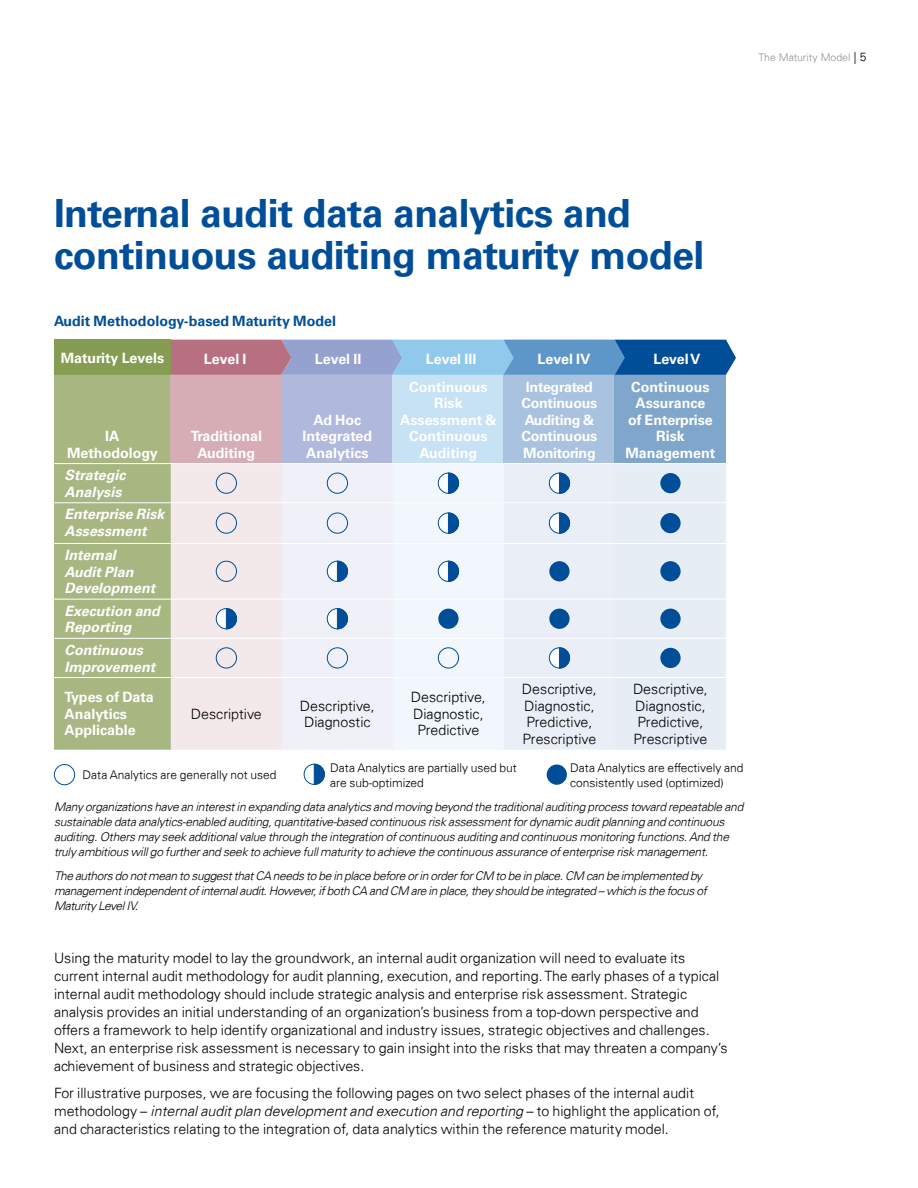
<style>
.page{position:relative;width:918px;height:1188px;background:#fff}
.page>*{position:absolute;margin:0;border:0;box-sizing:border-box;transform-origin:0 0}
.Heading_26pt{font:700 39px/42px "Univers 65";letter-spacing:-.015em;color:#004e98}
.Bodycopy_9_5pt{font:300 14.25px/16.5px "Univers 45";color:#000}
.Bodycopy_9_5pt-2{font:700 14.25px/16.5px "Univers 65";color:#fff;text-align:center}
.Bodycopy_9_5pt-3{font:italic 700 14.25px/16.5px "Univers 65";color:#fff}
.Bodycopy_9_5pt-4{font:700 14.25px/16.5px "Univers 65";letter-spacing:-.02em;color:#fff;text-align:center}
.Sub-heading_9_5pt{font:700 14.25px "Univers 65";color:#004e98}
.Sub-heading_9_5pt-2{font:700 14.25px "Univers 65";color:#fff}
.Bodycopy_9_5pt-5{font:italic 300 12px/15px "Univers 45";letter-spacing:-.02em;color:#000}
.Bodycopy_9_5pt-6{font:300 12px/15px "Univers 45";color:#000}
.t1{font:300 10.5px "Univers 45";color:#919195}
.s1{font-size:12px;color:#000}
.s2{font-style:italic}
</style>
<div class="page">
<svg style="left:171px;top:340px;width:565px;height:35px;background:#748db9"></svg>
<div style="left:54px;top:340px;width:117px;height:35px;background:#859c52"></div>
<div style="left:54px;top:375px;width:117px;height:375px;background:#a8b782"></div>
<div style="left:171px;top:375px;width:111px;height:89px;background:#d6adb5"></div>
<div style="left:282px;top:375px;width:111px;height:89px;background:#b0b9dc"></div>
<div style="left:393px;top:375px;width:111px;height:89px;background:#c7e1f5"></div>
<div style="left:504px;top:375px;width:111px;height:89px;background:#a8c2e0"></div>
<div style="left:615px;top:375px;width:111px;height:89px;background:#80a7cb"></div>
<hr style="left:54px;top:463px;width:117px;height:1px;background:#fff">
<hr style="left:171px;top:463px;width:111px;height:1px;background:#fff">
<hr style="left:282px;top:463px;width:111px;height:1px;background:#fff">
<hr style="left:393px;top:463px;width:111px;height:1px;background:#fff">
<hr style="left:504px;top:463px;width:111px;height:1px;background:#fff">
<hr style="left:615px;top:463px;width:111px;height:1px;background:#fff">
<hr style="left:54px;top:502px;width:117px;height:1px;background:#fff">
<hr style="left:54px;top:543px;width:117px;height:1px;background:#fff">
<hr style="left:54px;top:599px;width:117px;height:1px;background:#fff">
<hr style="left:54px;top:638px;width:117px;height:1px;background:#fff">
<hr style="left:54px;top:677px;width:117px;height:1px;background:#fff">
<svg style="left:171px;top:464px;width:555px;height:286px"></svg>
<div style="left:660px;top:648px;width:21px;height:20px;background:#004e98;border-radius:50%"></div>
<div style="left:54px;top:764px;width:21px;height:21px;border:1px solid #004e98;border-radius:50%"></div>
<div style="left:547px;top:765px;width:20px;height:20px;background:#004e98;border-radius:50%"></div>
<svg style="left:304px;top:764px;width:21px;height:21px"></svg>
<svg style="left:314px;top:763px;width:11px;height:22px"></svg>
<p class="t1" style="left:759px;top:51px;width:109px">The Maturity Model <span class="s1">| 5</span></p>
<p class="Heading_26pt" style="left:54px;top:193px;width:652px">Internal audit data analytics and continuous auditing maturity model</p>
<p class="Sub-heading_9_5pt" style="left:54px;top:312px;width:284px">Audit Methodology-based Maturity Model</p>
<p class="Bodycopy_9_5pt-2" style="left:61px;top:349px;width:105px">Maturity Levels</p>
<p class="Sub-heading_9_5pt-2" style="left:204px;top:350px;width:44px">Level I</p>
<p class="Sub-heading_9_5pt-2" style="left:315px;top:350px;width:48px">Level II</p>
<p class="Sub-heading_9_5pt-2" style="left:426px;top:350px;width:52px">Level III</p>
<p class="Sub-heading_9_5pt-2" style="left:538px;top:350px;width:54px">Level IV</p>
<p class="Sub-heading_9_5pt-2" style="left:653px;top:350px;width:49px">Level V</p>
<p class="Bodycopy_9_5pt-2" style="left:67px;top:428px;width:92px">IA<br>Methodology</p>
<p class="Bodycopy_9_5pt-2" style="left:191px;top:428px;width:73px">Traditional<br>Auditing</p>
<p class="Bodycopy_9_5pt-2" style="left:303px;top:411px;width:71px">Ad Hoc<br>Integrated<br>Analytics</p>
<p class="Bodycopy_9_5pt-2" style="left:400px;top:378px;width:98px">Continuous<br>Risk<br>Assessment &amp;<br>Continuous<br>Auditing</p>
<p class="Bodycopy_9_5pt-4" style="left:522px;top:378px;width:77px">Integrated<br>Continuous<br>Auditing &amp;<br>Continuous<br>Monitoring</p>
<p class="Bodycopy_9_5pt-2" style="left:626px;top:378px;width:91px">Continuous<br>Assurance<br>of Enterprise<br>Risk<br>Management</p>
<p class="Bodycopy_9_5pt-3" style="left:64px;top:467px;width:63px">Strategic<br>Analysis</p>
<p class="Bodycopy_9_5pt-3" style="left:64px;top:506px;width:101px">Enterprise Risk<br>Assessment</p>
<p class="Bodycopy_9_5pt-3" style="left:64px;top:547px;width:92px">Internal<br>Audit Plan<br>Development</p>
<p class="Bodycopy_9_5pt-3" style="left:64px;top:603px;width:97px">Execution and<br>Reporting</p>
<p class="Bodycopy_9_5pt-3" style="left:64px;top:642px;width:92px">Continuous<br>Improvement</p>
<p class="Bodycopy_9_5pt-2" style="left:64px;top:689px;width:91px;text-align:left">Types of Data<br>Analytics<br>Applicable</p>
<p class="Bodycopy_9_5pt" style="left:191px;top:706px;width:72px">Descriptive</p>
<p class="Bodycopy_9_5pt" style="left:300px;top:697px;width:76px">Descriptive,<br>Diagnostic</p>
<p class="Bodycopy_9_5pt" style="left:411px;top:689px;width:76px">Descriptive,<br>Diagnostic,<br>Predictive</p>
<p class="Bodycopy_9_5pt" style="left:522px;top:681px;width:76px">Descriptive,<br>Diagnostic,<br>Predictive,<br>Prescriptive</p>
<p class="Bodycopy_9_5pt" style="left:633px;top:681px;width:76px">Descriptive,<br>Diagnostic,<br>Predictive,<br>Prescriptive</p>
<p class="Bodycopy_9_5pt-6" style="left:82px;top:767px;width:195px">Data Analytics are generally not used</p>
<p class="Bodycopy_9_5pt-6" style="left:330px;top:760px;width:188px">Data Analytics are partially used but are sub-optimized</p>
<p class="Bodycopy_9_5pt-6" style="left:570px;top:760px;width:175px">Data Analytics are effectively and consistently used (optimized)</p>
<p class="Bodycopy_9_5pt-5" style="left:54px;top:799px;width:691px">Many organizations have an interest in expanding data analytics and moving beyond the traditional auditing process toward repeatable and sustainable data analytics-enabled auditing, quantitative-based continuous risk assessment for dynamic audit planning and continuous auditing. Others may seek additional value through the integration of continuous auditing and continuous monitoring functions. And the truly ambitious will go further and seek to achieve full maturity to achieve the continuous assurance of enterprise risk management.</p>
<p class="Bodycopy_9_5pt-5" style="left:54px;top:868px;width:654px">The authors do not mean to suggest that CA needs to be in place before or in order for CM to be in place. CM can be implemented by management independent of internal audit. However, if both CA and CM are in place, they should be integrated – which is the focus of<br>Maturity Level IV.</p>
<p class="Bodycopy_9_5pt" style="left:54px;top:949px;width:675px;line-height:18px">Using the maturity model to lay the groundwork, an internal audit organization will need to evaluate its current internal audit methodology for audit planning, execution, and reporting. The early phases of a typical internal audit methodology should include strategic analysis and enterprise risk assessment. Strategic analysis provides an initial understanding of an organization’s business from a top-down perspective and offers a framework to help identify organizational and industry issues, strategic objectives and challenges.<br>Next, an enterprise risk assessment is necessary to gain insight into the risks that may threaten a company’s achievement of business and strategic objectives.</p>
<p class="Bodycopy_9_5pt" style="left:54px;top:1084px;width:667px;line-height:18px">For illustrative purposes, we are focusing the following pages on two select phases of the internal audit methodology – <span class="s2">internal audit plan development and execution and reporting</span> – to highlight the application of, and characteristics relating to the integration of, data analytics within the reference maturity model.</p>
</div>
